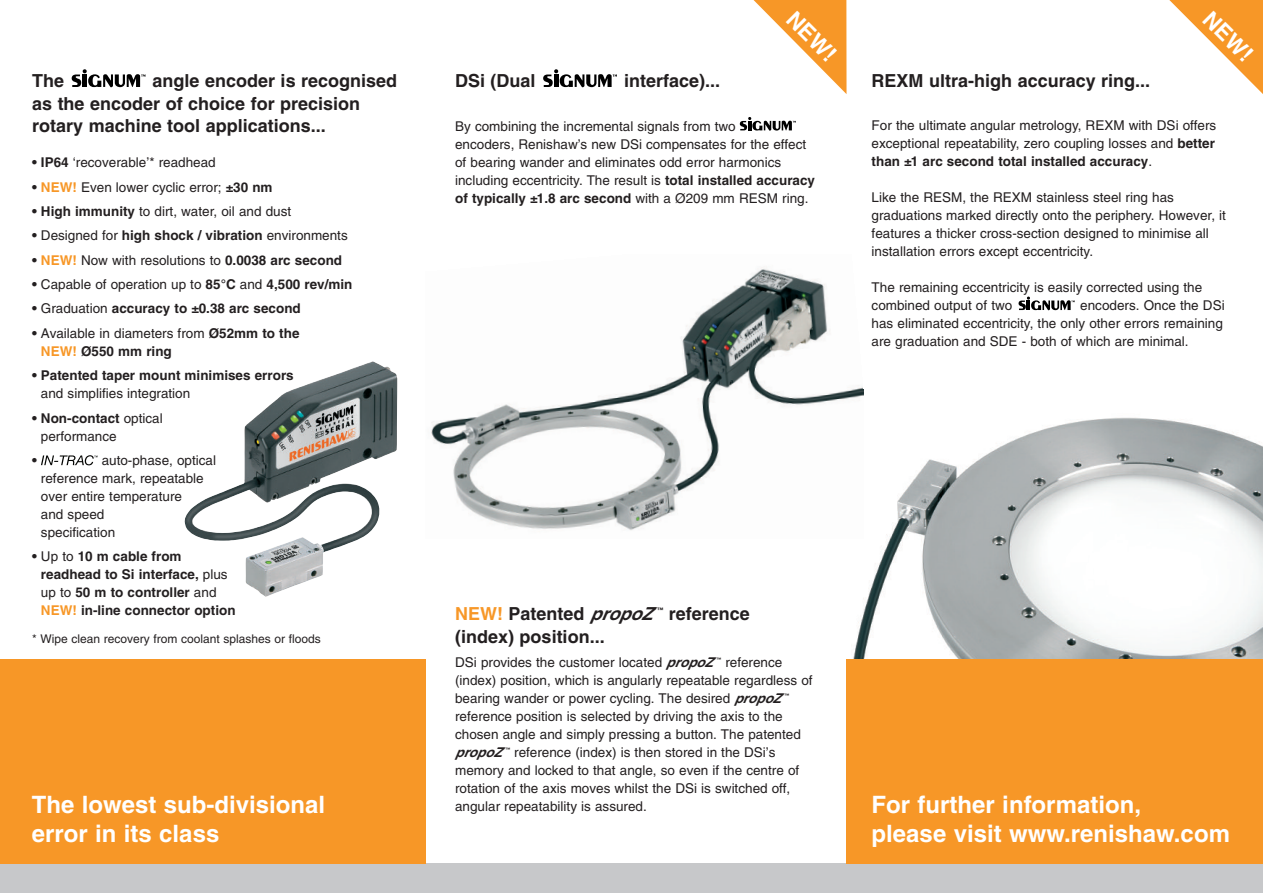
<style>
.page{position:relative;width:1263px;height:893px;background:#fff}
.page>*{position:absolute;margin:0;border:0;box-sizing:border-box;transform-origin:0 0}
.t1{font:700 24px/28.8px "Helvetica";color:#fff}
.t2{font:700 22.5px "Helvetica";color:#fff}
.t3{font:700 18px/22.5px "Helvetica";color:#231f20}
.t4{font:13.5px/18px "Helvetica";color:#231f20}
.t5{font:700 13.5px/18px "Helvetica";color:#231f20}
.t6{font:italic 700 13.5px "Helvetica";color:#231f20}
.t7{font:12px "Helvetica";color:#231f20}
.t8{font:700 6.15px "Helvetica";color:#231f20}
.t9{font:700 4.65px "Helvetica";color:#231f20}
.s1{font-weight:700}
.s2{font-weight:700;color:#f79727}
.s3{font-weight:400}
.s4{color:#f79727}
.s5{font-style:italic}
.s6{font-weight:700;font-style:italic}
</style>
<div class="page">
<img style="left:853px;top:389px;width:410px;height:270px">
<svg style="left:1169px;top:0;width:94px;height:94px"></svg>
<div style="left:0;top:863px;width:1263px;height:30px;background:#c7c8ca"></div>
<div style="left:0;top:659px;width:425px;height:204px;background:#f79727"></div>
<svg style="left:41px;top:455px;width:57px;height:10px"></svg>
<svg style="left:72px;top:69px;width:73px;height:18px"></svg>
<img style="left:185px;top:361px;width:212px;height:236px">
<div style="left:846px;top:659px;width:417px;height:204px;background:#f79727"></div>
<svg style="left:740px;top:117px;width:56px;height:14px"></svg>
<svg style="left:543px;top:69px;width:74px;height:18px"></svg>
<svg style="left:753px;top:0;width:93px;height:94px"></svg>
<svg style="left:1018px;top:297px;width:57px;height:13px"></svg>
<img style="left:431px;top:267px;width:432px;height:272px">
<h2 class="t2" style="left:796px;top:9px;width:62px;rotate:45deg">NEW!</h2>
<h2 class="t2" style="left:1213px;top:9px;width:62px;rotate:45deg">NEW!</h2>
<h3 class="t3" style="left:872px;top:71px;width:280px">REXM ultra-high accuracy ring...</h3>
<p class="t4" style="left:872px;top:118px;width:346px;text-align:justify">For the ultimate angular metrology, REXM with DSi offers exceptional repeatability, zero coupling losses and <span class="s1">better than ±1 arc second total installed accuracy</span>.</p>
<p class="t4" style="left:872px;top:190px;width:356px">Like the RESM, the REXM stainless steel ring has graduations marked directly onto the periphery. However, it features a thicker cross-section designed to minimise all installation errors except eccentricity.</p>
<p class="t4" style="left:872px;top:280px;width:332px">The remaining eccentricity is easily corrected using the combined output of two</p>
<h3 class="t3" style="left:455px;top:71px;width:82px">DSi (Dual</h3>
<h3 class="t3" style="left:624px;top:71px;width:98px">interface)...</h3>
<p class="t4" style="left:455px;top:118px;width:361px">By combining the incremental signals from two<br>encoders, Renishaw’s new DSi compensates for the effect of bearing wander and eliminates odd error harmonics including eccentricity. The result is <span class="s1">total installed accuracy of typically ±1.8 arc second</span> with a Ø209 mm RESM ring.</p>
<h3 class="t3" style="left:32px;top:71px;width:367px;text-indent:120px">angle encoder is recognised as the encoder of choice for precision rotary machine tool applications...</h3>
<p class="t4" style="left:32px;top:155px;width:185px"><span class="s1">• IP64</span> ‘recoverable’* readhead</p>
<p class="t4" style="left:32px;top:179px;width:242px"><span class="s1">•</span> <span class="s2">NEW!</span> Even lower cyclic error; <span class="s1">±30 nm</span></p>
<p class="t4" style="left:32px;top:203px;width:261px"><span class="s1">• High immunity</span> to dirt, water, oil and dust</p>
<p class="t4" style="left:32px;top:228px;width:317px"><span class="s1">•</span> Designed for <span class="s1">high shock / vibration</span> environments</p>
<p class="t4" style="left:32px;top:252px;width:312px"><span class="s1">•</span> <span class="s2">NEW!</span> Now with resolutions to <span class="s1">0.0038 arc second</span></p>
<p class="t4" style="left:32px;top:276px;width:322px"><span class="s1">•</span> Capable of operation up to <span class="s1">85°C</span> and <span class="s1">4,500 rev/min</span></p>
<p class="t5" style="left:32px;top:301px;width:270px">• <span class="s3">Graduation</span> accuracy to ±0.38 arc second</p>
<p class="t4" style="left:41px;top:325px;width:260px;text-indent:-9px"><span class="s1">•</span> Available in diameters from <span class="s1">Ø52mm to the<br></span><span class="s2">NEW!</span> <span class="s1">Ø550 mm ring</span></p>
<p class="t5" style="left:32px;top:367px;width:263px">• Patented taper mount minimises errors</p>
<p class="t4" style="left:41px;top:386px;width:151px">and simplifies integration</p>
<p class="t4" style="left:41px;top:410px;width:123px;text-indent:-9px"><span class="s1">• Non-contact</span> optical performance</p>
<p class="t5" style="left:32px;top:452px;width:6px">•</p>
<p class="t4" style="left:41px;top:452px;width:177px;text-indent:61px">auto-phase, optical reference mark, repeatable over entire temperature<br>and speed<br>specification</p>
<p class="t5" style="left:41px;top:549px;width:196px;text-indent:-9px">• <span class="s3">Up to</span> 10 m cable from readhead to Si interface, <span class="s3">plus up to</span> 50 m to controller <span class="s3">and<br></span><span class="s4">NEW!</span> in-line connector option</p>
<p class="t7" style="left:32px;top:634px;width:290px">* Wipe clean recovery from coolant splashes or floods</p>
<h3 class="t3" style="left:32px;top:71px;width:34px">The</h3>
<p class="t4" style="left:872px;top:298px;width:355px;text-indent:209px">encoders. Once the DSi has eliminated eccentricity, the only other errors remaining are graduation and SDE - both of which are minimal.</p>
<h3 class="t3" style="left:455px;top:604px;width:198px"><span class="s4">NEW!</span> Patented <span class="s5">propoZ</span></h3>
<p class="t8" style="left:657px;top:607px;width:8px">™</p>
<h3 class="t3" style="left:669px;top:604px;width:83px">reference</h3>
<h3 class="t3" style="left:455px;top:627px;width:151px">(index) position...</h3>
<p class="t4" style="left:455px;top:655px;width:259px">DSi provides the customer located <span class="s6">propoZ</span></p>
<p class="t9" style="left:716px;top:657px;width:6px">™</p>
<p class="t4" style="left:455px;top:655px;width:359px;text-indent:270px">reference (index) position, which is angularly repeatable regardless of bearing wander or power cycling. The desired <span class="s6">propoZ</span></p>
<p class="t9" style="left:784px;top:693px;width:6px">™</p>
<p class="t4" style="left:455px;top:709px;width:347px">reference position is selected by driving the axis to the chosen angle and simply pressing a button. The patented</p>
<p class="t6" style="left:455px;top:747px;width:48px">propoZ</p>
<p class="t9" style="left:505px;top:747px;width:6px">™</p>
<p class="t4" style="left:455px;top:745px;width:346px;text-indent:59px">reference (index) is then stored in the DSi’s memory and locked to that angle, so even if the centre of rotation of the axis moves whilst the DSi is switched off, angular repeatability is assured.</p>
<h1 class="t1" style="left:32px;top:792px;width:295px">The lowest sub-divisional error in its class</h1>
<h1 class="t1" style="left:872px;top:792px;width:360px">For further information,<br>please visit www.renishaw.com</h1>
</div>
